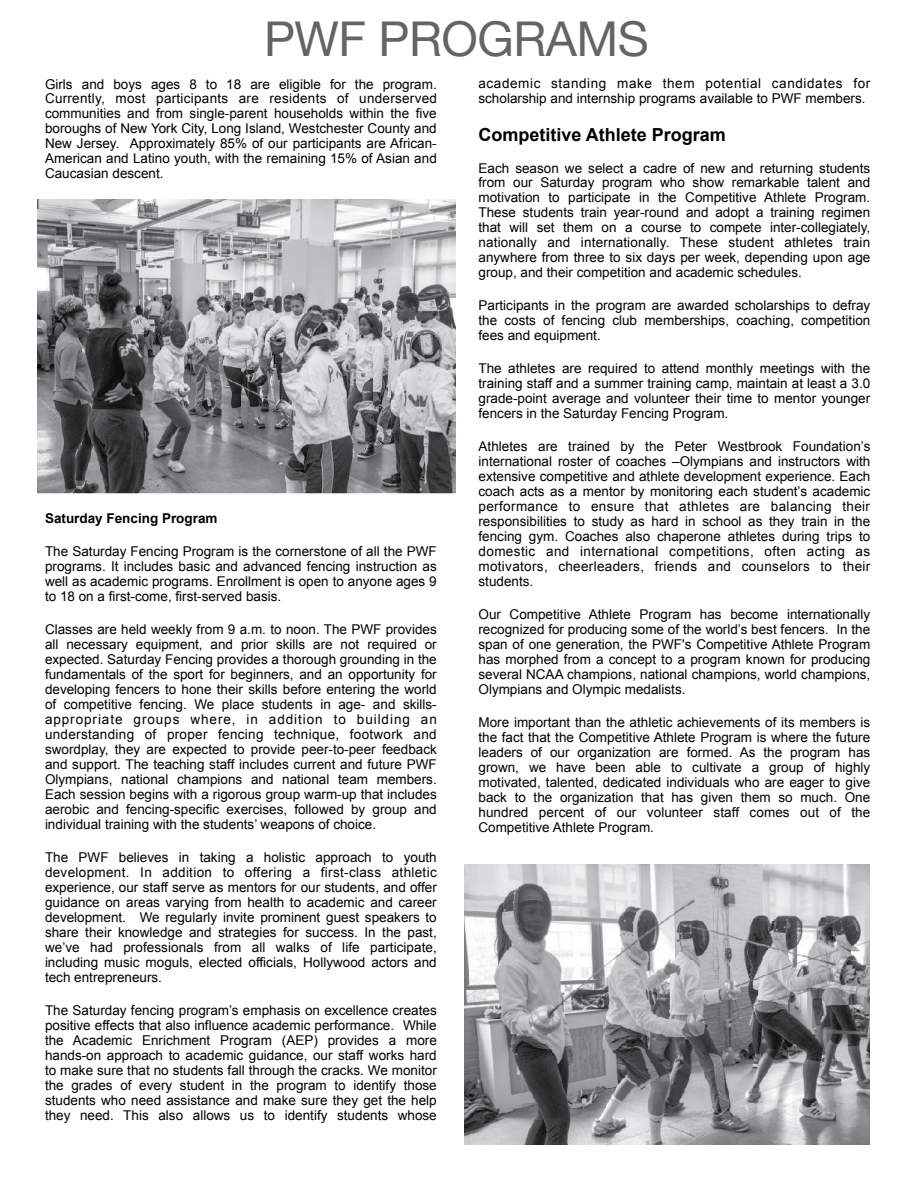
<style>
.page{position:relative;width:918px;height:1188px;background:#fff}
.page>*{position:absolute;margin:0;border:0;box-sizing:border-box;transform-origin:0 0}
.t1{font:48px "Helvetica Neue";letter-spacing:-.01em;color:#636466}
.t2{font:700 18px "Arial";color:#000}
.t3{font:13.5px/15px "Arial";color:#000;text-align:justify}
.t4{font:700 13.5px "Arial";color:#000}
</style>
<div class="page">
<img style="left:38px;top:200px;width:418px;height:293px">
<img style="left:464px;top:864px;width:406px;height:280px">
<h1 class="t1" style="left:264px;top:4px;width:386px">PWF PROGRAMS</h1>
<p class="t3" style="left:45px;top:76px;width:394px">Girls and boys ages 8 to 18 are eligible for the program.<br>Currently, most participants are residents of underserved communities and from single-parent households within the five boroughs of New York City, Long Island, Westchester County and New Jersey. Approximately 85% of our participants are African-American and Latino youth, with the remaining 15% of Asian and Caucasian descent.</p>
<p class="t4" style="left:45px;top:510px;width:174px">Saturday Fencing Program</p>
<p class="t3" style="left:45px;top:544px;width:393px">The Saturday Fencing Program is the cornerstone of all the PWF programs. It includes basic and advanced fencing instruction as well as academic programs. Enrollment is open to anyone ages 9 to 18 on a first-come, first-served basis.</p>
<p class="t3" style="left:45px;top:622px;width:393px">Classes are held weekly from 9 a.m. to noon. The PWF provides all necessary equipment, and prior skills are not required or expected. Saturday Fencing provides a thorough grounding in the fundamentals of the sport for beginners, and an opportunity for developing fencers to hone their skills before entering the world of competitive fencing. We place students in age- and skills&shy;appropriate groups where, in addition to building an understanding of proper fencing technique, footwork and swordplay, they are expected to provide peer-to-peer feedback and support. The teaching staff includes current and future PWF Olympians, national champions and national team members.<br>Each session begins with a rigorous group warm-up that includes aerobic and fencing-specific exercises, followed by group and individual training with the students’ weapons of choice.</p>
<p class="t3" style="left:45px;top:850px;width:393px">The PWF believes in taking a holistic approach to youth development. In addition to offering a first-class athletic experience, our staff serve as mentors for our students, and offer guidance on areas varying from health to academic and career development. We regularly invite prominent guest speakers to share their knowledge and strategies for success. In the past, we’ve had professionals from all walks of life participate, including music moguls, elected officials, Hollywood actors and tech entrepreneurs.</p>
<p class="t3" style="left:45px;top:1003px;width:393px">The Saturday fencing program’s emphasis on excellence creates positive effects that also influence academic performance. While the Academic Enrichment Program (AEP) provides a more hands-on approach to academic guidance, our staff works hard to make sure that no students fall through the cracks. We monitor the grades of every student in the program to identify those students who need assistance and make sure they get the help they need. This also allows us to identify students whose</p>
<p class="t3" style="left:478px;top:76px;width:393px">academic standing make them potential candidates for scholarship and internship programs available to PWF members.</p>
<h2 class="t2" style="left:478px;top:123px;width:249px">Competitive Athlete Program</h2>
<p class="t3" style="left:478px;top:160px;width:393px">Each season we select a cadre of new and returning students from our Saturday program who show remarkable talent and motivation to participate in the Competitive Athlete Program.<br>These students train year-round and adopt a training regimen that will set them on a course to compete inter-collegiately, nationally and internationally. These student athletes train anywhere from three to six days per week, depending upon age group, and their competition and academic schedules.</p>
<p class="t3" style="left:478px;top:298px;width:393px">Participants in the program are awarded scholarships to defray the costs of fencing club memberships, coaching, competition fees and equipment.</p>
<p class="t3" style="left:478px;top:361px;width:393px">The athletes are required to attend monthly meetings with the training staff and a summer training camp, maintain at least a 3.0 grade-point average and volunteer their time to mentor younger fencers in the Saturday Fencing Program.</p>
<p class="t3" style="left:478px;top:439px;width:394px">Athletes are trained by the Peter Westbrook Foundation’s international roster of coaches –Olympians and instructors with extensive competitive and athlete development experience. Each coach acts as a mentor by monitoring each student’s academic performance to ensure that athletes are balancing their responsibilities to study as hard in school as they train in the fencing gym. Coaches also chaperone athletes during trips to domestic and international competitions, often acting as motivators, cheerleaders, friends and counselors to their students.</p>
<p class="t3" style="left:478px;top:607px;width:393px">Our Competitive Athlete Program has become internationally recognized for producing some of the world’s best fencers. In the span of one generation, the PWF's Competitive Athlete Program has morphed from a concept to a program known for producing several NCAA champions, national champions, world champions, Olympians and Olympic medalists.</p>
<p class="t3" style="left:478px;top:715px;width:393px">More important than the athletic achievements of its members is the fact that the Competitive Athlete Program is where the future leaders of our organization are formed. As the program has grown, we have been able to cultivate a group of highly motivated, talented, dedicated individuals who are eager to give back to the organization that has given them so much. One hundred percent of our volunteer staff comes out of the Competitive Athlete Program.</p>
</div>
